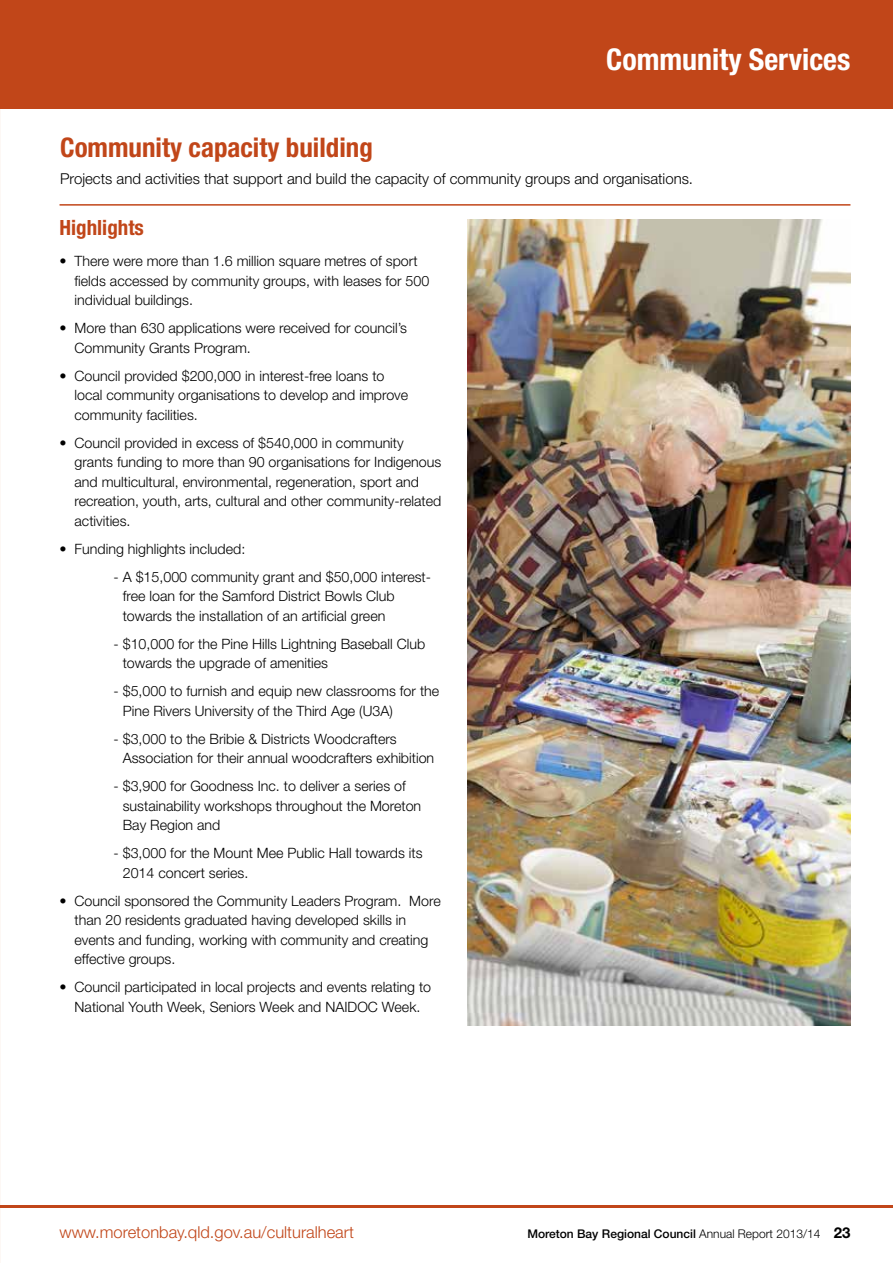
<style>
.page{position:relative;width:893px;height:1263px;background:#fff}
.page>*{position:absolute;margin:0;border:0;box-sizing:border-box;transform-origin:0 0}
.t1{font:700 condensed 30px "Helvetica Neue";color:#fff}
.t2{font:700 condensed 27px "Helvetica Neue";color:#c14619}
.t3{font:700 condensed 21px "Helvetica Neue";color:#c14619}
.t4{font:300 16.5px "Helvetica Neue";color:#c14619}
.t5{font:300 15px "Helvetica Neue";color:#000}
.t6{font:300 14.25px/19.5px "Helvetica Neue";color:#000}
.t7{font:500 12px "Helvetica Neue";color:#000}
.s1{font-weight:300}
.s2{font-weight:700;font-size:15px}
</style>
<div class="page">
<hr style="left:0;top:1205px;width:893px;height:2px;background:#c14619">
<hr style="left:0;top:0;width:1px;height:1263px;background:#c14619">
<div style="left:0;top:0;width:893px;height:108px;background:#c14619"></div>
<hr style="left:60px;top:204px;width:790px;height:2px;background:#c14619">
<img style="left:468px;top:219px;width:382px;height:807px">
<h1 class="t1" style="left:606px;top:41px;width:246px">Community Services</h1>
<h2 class="t2" style="left:60px;top:131px;width:314px">Community capacity building</h2>
<p class="t5" style="left:60px;top:169px;width:634px">Projects and activities that support and build the capacity of community groups and organisations.</p>
<h3 class="t3" style="left:60px;top:215px;width:86px">Highlights</h3>
<p class="t6" style="left:75px;top:251px;width:356px;text-indent:-15px">• There were more than 1.6 million square metres of sport fields accessed by community groups, with leases for 500 individual buildings.</p>
<p class="t6" style="left:75px;top:318px;width:334px;text-indent:-15px">• More than 630 applications were received for council’s<br>Community Grants Program.</p>
<p class="t6" style="left:75px;top:366px;width:335px;text-indent:-15px">• Council provided $200,000 in interest-free loans to local community organisations to develop and improve community facilities.</p>
<p class="t6" style="left:75px;top:433px;width:368px;text-indent:-15px">• Council provided in excess of $540,000 in community grants funding to more than 90 organisations for Indigenous and multicultural, environmental, regeneration, sport and recreation, youth, arts, cultural and other community-related activities.</p>
<p class="t6" style="left:60px;top:539px;width:187px">• Funding highlights included:</p>
<p class="t6" style="left:123px;top:567px;width:310px;text-indent:-9px">- A $15,000 community grant and $50,000 interest&shy;free loan for the Samford District Bowls Club towards the installation of an artificial green</p>
<p class="t6" style="left:123px;top:634px;width:304px;text-indent:-9px">- $10,000 for the Pine Hills Lightning Baseball Club towards the upgrade of amenities</p>
<p class="t6" style="left:123px;top:681px;width:318px;text-indent:-9px">- $5,000 to furnish and equip new classrooms for the<br>Pine Rivers University of the Third Age (U3A)</p>
<p class="t6" style="left:123px;top:729px;width:313px;text-indent:-9px">- $3,000 to the Bribie &amp; Districts Woodcrafters<br>Association for their annual woodcrafters exhibition</p>
<p class="t6" style="left:123px;top:776px;width:300px;text-indent:-9px">- $3,900 for Goodness Inc. to deliver a series of sustainability workshops throughout the Moreton<br>Bay Region and</p>
<p class="t6" style="left:123px;top:843px;width:301px;text-indent:-9px">- $3,000 for the Mount Mee Public Hall towards its<br>2014 concert series.</p>
<p class="t6" style="left:75px;top:891px;width:368px;text-indent:-15px">• Council sponsored the Community Leaders Program. More than 20 residents graduated having developed skills in events and funding, working with community and creating effective groups.</p>
<p class="t6" style="left:60px;top:977px;width:373px;text-align:center">• Council participated in local projects and events relating to<br>National Youth Week, Seniors Week and NAIDOC Week.</p>
<p class="t4" style="left:60px;top:1222px;width:296px">www.moretonbay.qld.gov.au/culturalheart</p>
<p class="t7" style="left:527px;top:1227px;width:325px">Moreton Bay Regional Council <span class="s1">Annual Report 2013/14</span> <span class="s2">23</span></p>
</div>
